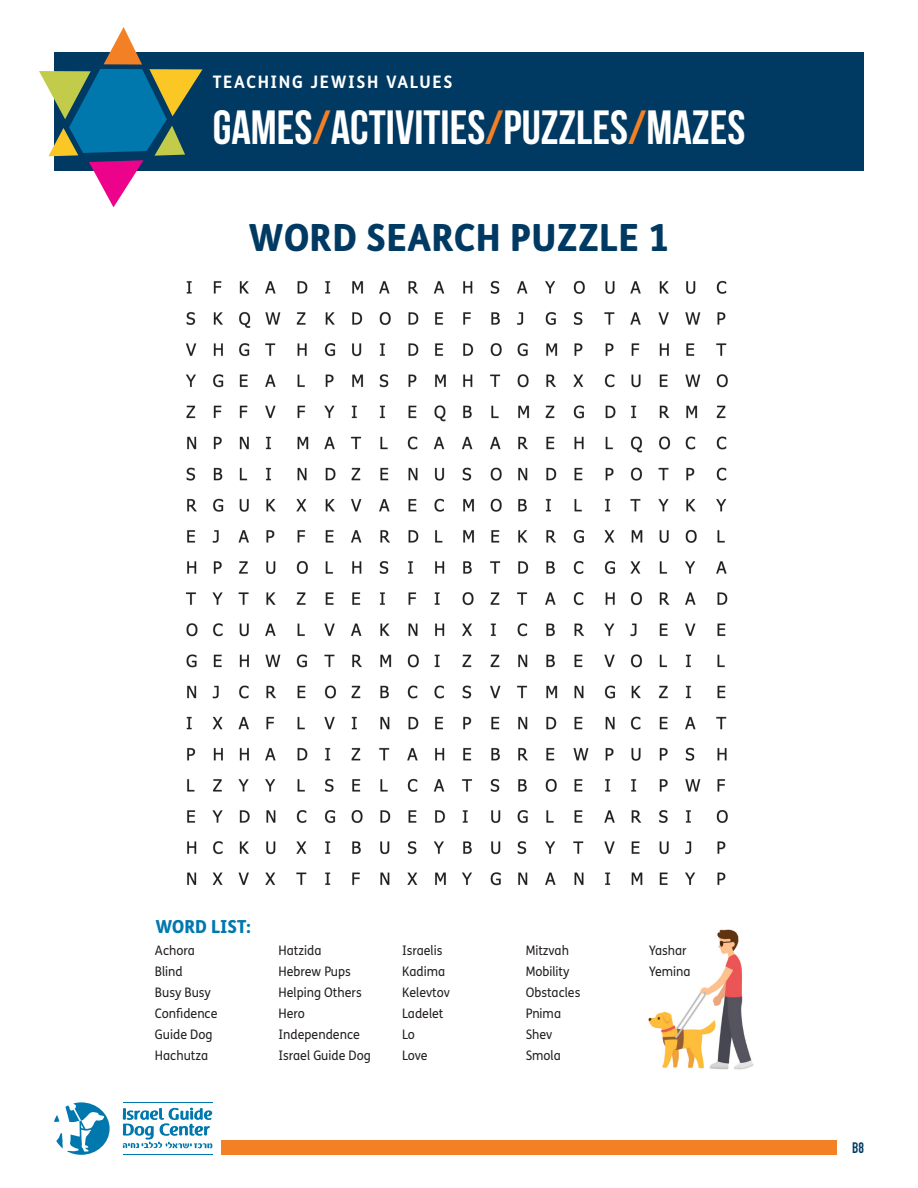
<style>
.page{position:relative;width:918px;height:1188px;background:#fff}
.page>*{position:absolute;margin:0;border:0;box-sizing:border-box;transform-origin:0 0}
.t1{font:48px "Bebas Neue";color:#fff}
.t2{font:800 37.5px "FS Me";letter-spacing:.01em;color:#003a62;scale:.95 1}
.t3{font:800 18px "FS Me";color:#0078ae;scale:.95 1}
.t4{font:700 17.25px "FS Me";letter-spacing:.1em;color:#fff;scale:.95 1}
.t5{font:15px "DIN Engschrift Std";color:#003a62}
.t6{font:13.2px "FS Me";color:#231f20;scale:.95 1}
.s1{color:#f48026}
</style>
<div class="page">
<img style="left:185px;top:280px;width:543px;height:606px">
<img style="left:648px;top:929px;width:106px;height:141px">
<div style="left:54px;top:52px;width:810px;height:119px;background:#003a62"></div>
<svg style="left:39px;top:27px;width:163px;height:180px"></svg>
<hr style="left:123px;top:1102px;width:89px;height:1px;background:#0078ae">
<hr style="left:123px;top:1154px;width:89px;height:1px;background:#0078ae">
<svg style="left:54px;top:1102px;width:56px;height:53px"></svg>
<svg style="left:123px;top:1108px;width:89px;height:40px"></svg>
<div style="left:221px;top:1140px;width:616px;height:15px;background:#f48026"></div>
<p class="t4" style="left:213px;top:68px;width:254px">TEACHING JEWISH VALUES</p>
<p class="t1" style="left:213px;top:101px;width:534px">GAMES<span class="s1">/</span>ACTIVITIES<span class="s1">/</span>PUZZLES<span class="s1">/</span>MAZES</p>
<p class="t2" style="left:249px;top:208px;width:445px">WORD SEARCH PUZZLE 1</p>
<p class="t3" style="left:155px;top:913px;width:102px">WORD LIST:</p>
<p class="t6" style="left:155px;top:942px;width:43px">Achora</p>
<p class="t6" style="left:155px;top:963px;width:31px">Blind</p>
<p class="t6" style="left:155px;top:984px;width:60px">Busy Busy</p>
<p class="t6" style="left:155px;top:1005px;width:67px">Confidence</p>
<p class="t6" style="left:155px;top:1026px;width:62px">Guide Dog</p>
<p class="t6" style="left:155px;top:1047px;width:58px">Hachutza</p>
<p class="t6" style="left:279px;top:942px;width:47px">Hatzida</p>
<p class="t6" style="left:279px;top:963px;width:78px">Hebrew Pups</p>
<p class="t6" style="left:279px;top:984px;width:89px">Helping Others</p>
<p class="t6" style="left:279px;top:1005px;width:29px">Hero</p>
<p class="t6" style="left:279px;top:1026px;width:87px">Independence</p>
<p class="t6" style="left:279px;top:1047px;width:99px">Israel Guide Dog</p>
<p class="t6" style="left:402px;top:942px;width:44px">Israelis</p>
<p class="t6" style="left:402px;top:963px;width:47px">Kadima</p>
<p class="t6" style="left:402px;top:984px;width:52px">Kelevtov</p>
<p class="t6" style="left:402px;top:1005px;width:45px">Ladelet</p>
<p class="t6" style="left:402px;top:1026px;width:15px">Lo</p>
<p class="t6" style="left:402px;top:1047px;width:28px">Love</p>
<p class="t6" style="left:526px;top:942px;width:47px">Mitzvah</p>
<p class="t6" style="left:526px;top:963px;width:48px">Mobility</p>
<p class="t6" style="left:526px;top:984px;width:59px">Obstacles</p>
<p class="t6" style="left:526px;top:1005px;width:39px">Pnima</p>
<p class="t6" style="left:526px;top:1026px;width:29px">Shev</p>
<p class="t6" style="left:526px;top:1047px;width:39px">Smola</p>
<p class="t6" style="left:649px;top:942px;width:41px">Yashar</p>
<p class="t6" style="left:649px;top:963px;width:45px">Yemina</p>
<p class="t5" style="left:852px;top:1139px;width:13px">B8</p>
</div>
